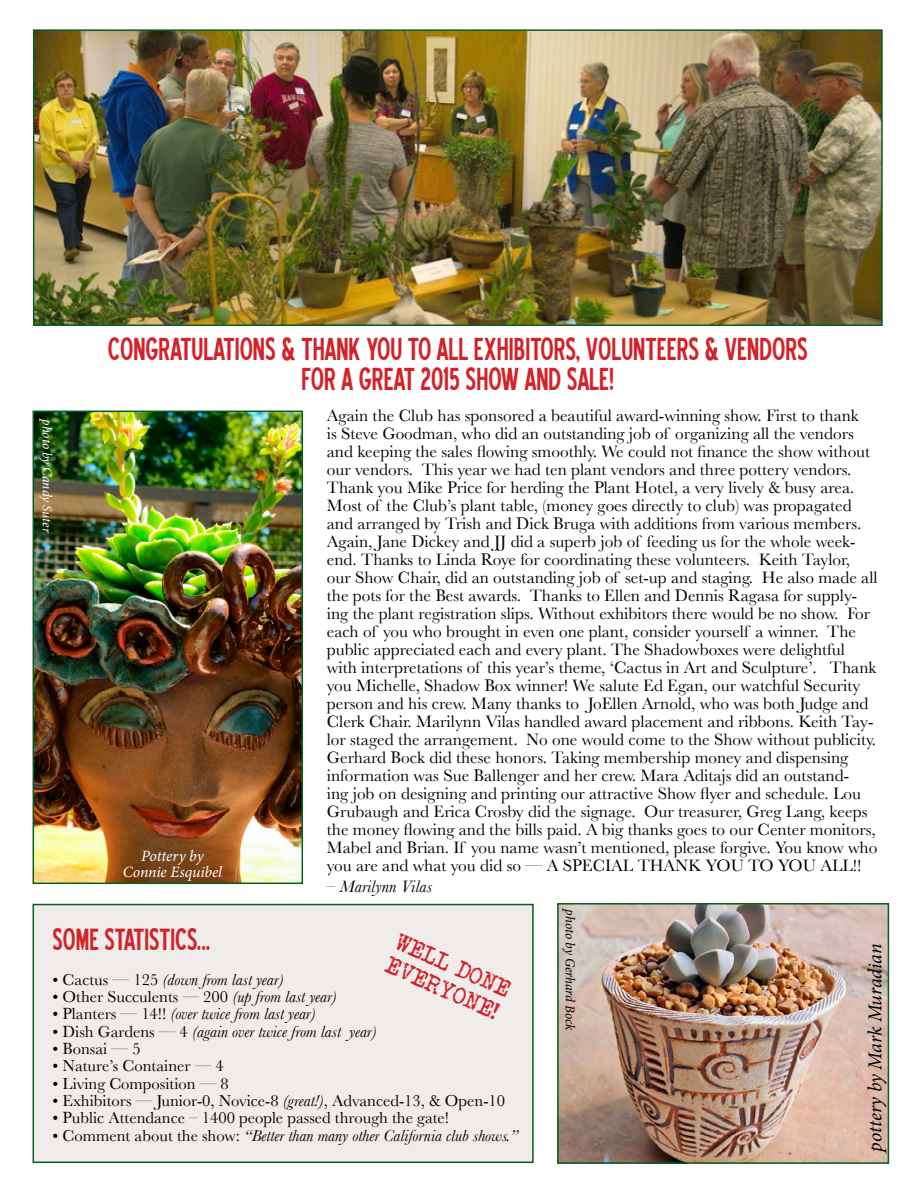
<style>
.page{position:relative;width:918px;height:1188px;background:#fff}
.page>*{position:absolute;margin:0;border:0;box-sizing:border-box;transform-origin:0 0}
.t1{font:40.5px/30px "Blue Highway Free Condensed";color:#d2232a;text-align:center}
.t2{font:39px "Blue Highway Free Condensed";color:#d2232a}
.t3{font:24.45px/25.5px "Veteran Typewriter";color:#d2232a}
.t4{font:italic 19.8px "Minion Pro";letter-spacing:-.015em;color:#000}
.t5{font:17.25px/18px "Baskerville";color:#000}
.t6{font:italic 17.25px "Baskerville";color:#000}
.t7{font:16.65px "Baskerville";color:#000}
.t8{font:italic 16.65px "Baskerville";color:#000}
.t9{font:italic 15.75px/15.8px "Minion Pro";letter-spacing:-.01em;color:#fff;text-align:center}
.t10{font:italic 13.5px "Minion Pro";letter-spacing:-.005em;color:#000}
.t11{font:italic 13.5px "Minion Pro";letter-spacing:-.01em;color:#fff}
.s1{font-style:normal}
.s2{font-style:italic}
</style>
<div class="page">
<img style="left:560px;top:906px;width:326px;height:255px">
<div style="left:557px;top:903px;width:332px;height:261px;border:2px solid #045f23"></div>
<div style="left:33px;top:904px;width:501px;height:259px;background:#efecea;border:2px solid #045f23"></div>
<img style="left:36px;top:414px;width:264px;height:467px">
<div style="left:33px;top:411px;width:270px;height:473px;border:2px solid #045f23"></div>
<img style="left:36px;top:32px;width:844px;height:291px">
<div style="left:33px;top:29px;width:850px;height:297px;border:2px solid #045f23"></div>
<p class="t11" style="left:56px;top:419px;width:115px;rotate:90deg">photo by Candy Suter</p>
<h1 class="t1" style="left:108px;top:335px;width:702px">CONGRATULATIONS &amp; THANK YOU TO ALL EXHIBITORS, VOLUNTEERS &amp; VENDORS<br>FOR A GREAT 2015 SHOW AND SALE!</h1>
<p class="t9" style="left:123px;top:848px;width:101px">Pottery by<br>Connie Esquibel</p>
<p class="t5" style="left:327px;top:407px;width:552px">Again the Club has sponsored a beautiful award-winning show. First to thank<br>is Steve Goodman, who did an outstanding job of organizing all the vendors and keeping the sales flowing smoothly. We could not finance the show without our vendors. This year we had ten plant vendors and three pottery vendors.<br>Thank you Mike Price for herding the Plant Hotel, a very lively &amp; busy area.<br>Most of the Club’s plant table, (money goes directly to club) was propagated and arranged by Trish and Dick Bruga with additions from various members.<br>Again, Jane Dickey and JJ did a superb job of feeding us for the whole week&shy;end. Thanks to Linda Roye for coordinating these volunteers. Keith Taylor, our Show Chair, did an outstanding job of set-up and staging. He also made all the pots for the Best awards. Thanks to Ellen and Dennis Ragasa for supply&shy;ing the plant registration slips. Without exhibitors there would be no show. For each of you who brought in even one plant, consider yourself a winner. The public appreciated each and every plant. The Shadowboxes were delightful with interpretations of this year’s theme, ‘Cactus in Art and Sculpture’. Thank you Michelle, Shadow Box winner! We salute Ed Egan, our watchful Security person and his crew. Many thanks to JoEllen Arnold, who was both Judge and Clerk Chair. Marilynn Vilas handled award placement and ribbons. Keith Tay&shy;lor staged the arrangement. No one would come to the Show without publicity.<br>Gerhard Bock did these honors. Taking membership money and dispensing information was Sue Ballenger and her crew. Mara Aditajs did an outstand-<br>ing job on designing and printing our attractive Show flyer and schedule. Lou Grubaugh and Erica Crosby did the signage. Our treasurer, Greg Lang, keeps the money flowing and the bills paid. A big thanks goes to our Center monitors, Mabel and Brian. If you name wasn’t mentioned, please forgive. You know who you are and what you did so — A SPECIAL THANK YOU TO YOU ALL!!</p>
<p class="t6" style="left:327px;top:876px;width:107px">– Marilynn Vilas</p>
<h2 class="t2" style="left:53px;top:923px;width:159px">SOME STATISTICS...</h2>
<p class="t8" style="left:53px;top:969px;width:233px"><span class="s1">• Cactus — 125</span> (down from last year)</p>
<p class="t7" style="left:53px;top:987px;width:286px">• Other Succulents — 200 <span class="s2">(up from last year)</span></p>
<p class="t8" style="left:53px;top:1004px;width:265px"><span class="s1">• Planters — 14!!</span> (over twice from last year)</p>
<p class="t8" style="left:53px;top:1021px;width:326px"><span class="s1">• Dish Gardens — 4</span> (again over twice from last year)</p>
<p class="t7" style="left:53px;top:1039px;width:90px">• Bonsai — 5</p>
<p class="t7" style="left:53px;top:1056px;width:173px">• Nature’s Container — 4</p>
<p class="t7" style="left:53px;top:1073px;width:178px">• Living Composition — 8</p>
<p class="t7" style="left:53px;top:1091px;width:454px">• Exhibitors — Junior-0, Novice-8 <span class="s2">(great!)</span>, Advanced-13, &amp; Open-10</p>
<p class="t7" style="left:53px;top:1108px;width:398px">• Public Attendance – 1400 people passed through the gate!</p>
<p class="t8" style="left:53px;top:1125px;width:467px"><span class="s1">• Comment about the show:</span> “Better than many other California club shows.”</p>
<h3 class="t3" style="left:402px;top:928px;width:125px;rotate:24deg">WELL DONE<br>EVERYONE!</h3>
<p class="t10" style="left:580px;top:909px;width:123px;rotate:90deg">photo by Gerhard Bock</p>
<p class="t4" style="left:862px;top:1152px;width:210px;rotate:-90deg">pottery by Mark Muradian</p>
</div>
